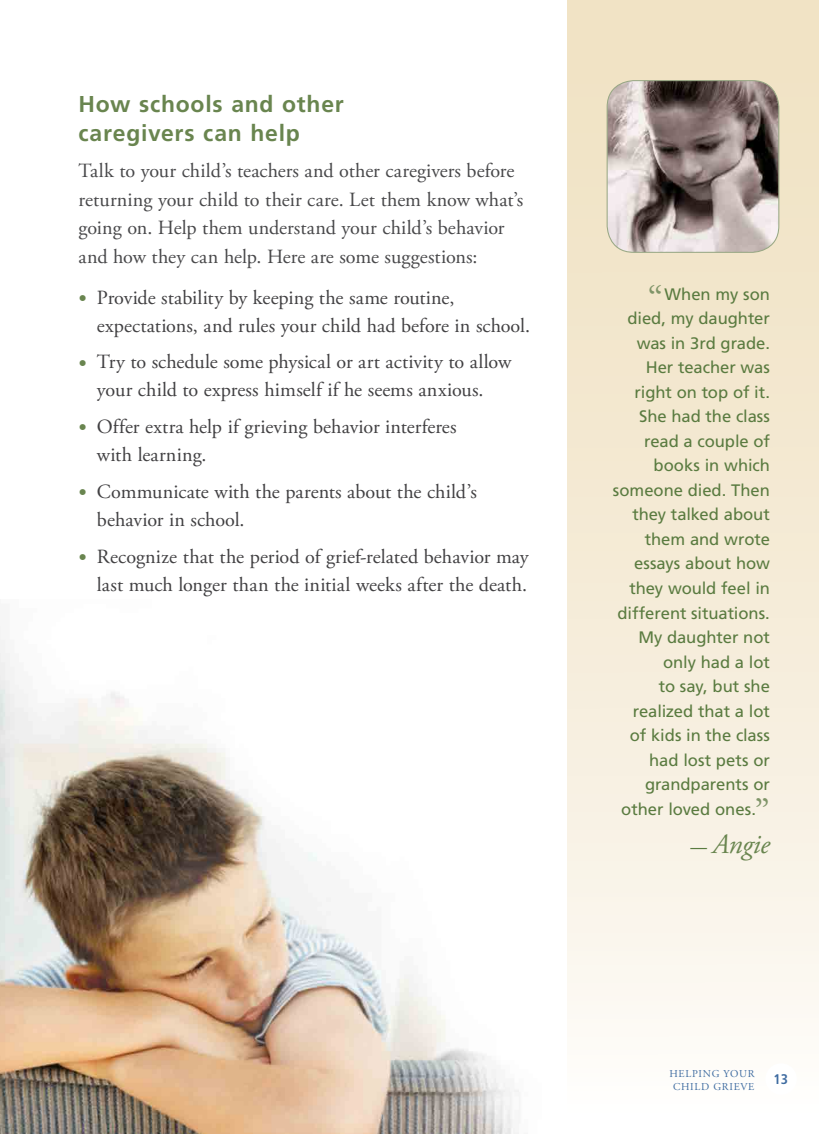
<style>
.page{position:relative;width:819px;height:1134px;background:#fff}
.page>*{position:absolute;margin:0;border:0;box-sizing:border-box;transform-origin:0 0}
.t1{font:38.5px "Adobe Garamond Pro";color:#809569}
.t2{font:italic 28px "Adobe Garamond Pro";letter-spacing:-.01em;color:#69854f}
.t3{font:700 22.93px/29.8px "Frutiger LT Std";letter-spacing:.03em;color:#69854f}
.t4{font:20.12px/28px "Adobe Garamond Pro";letter-spacing:.005em;color:#414042}
.t5{font:20.12px/28.5px "Adobe Garamond Pro";color:#48484a}
.t6{font:16.62px "Frutiger LT Std";letter-spacing:-.005em;color:#5a7b40}
.t7{font:700 condensed 14px "Frutiger LT Std";color:#3f6ca1}
.t8{font:10.5px/12.6px "Adobe Garamond Pro";letter-spacing:.07em;color:#3f6ca1;text-align:center}
.s1{font-family:"Frutiger LT Std";font-weight:700;font-stretch:condensed;font-size:17.15px;color:#69854f}
.s2{font-family:"Frutiger LT Std";font-style:normal;font-size:16.62px;color:#5a7b40}
</style>
<div class="page">
<img style="left:0;top:600px;width:568px;height:534px">
<div style="left:568px;top:0;width:251px;height:1134px;background:linear-gradient(to bottom,#eedfbd,#fdfbf7)"></div>
<div style="left:765px;top:1063px;width:32px;height:32px;background:#fff;border-radius:50%"></div>
<img style="left:607px;top:81px;width:172px;height:171px">
<div style="left:607px;top:80px;width:172px;height:173px;border:1px solid #98a783;border-radius:27px"></div>
<p class="t3" style="left:78px;top:89px;width:267px">How schools and other caregivers can help</p>
<p class="t5" style="left:78px;top:157px;width:446px">Talk to your child’s teachers and other caregivers before returning your child to their care. Let them know what’s going on. Help them understand your child’s behavior and how they can help. Here are some suggestions:</p>
<p class="t4" style="left:97px;top:284px;width:435px;text-indent:-18px"><span class="s1">•</span> Provide stability by keeping the same routine, expectations, and rules your child had before in school.</p>
<p class="t4" style="left:78px;top:349px;width:434px;text-align:center"><span class="s1">•</span> Try to schedule some physical or art activity to allow your child to express himself if he seems anxious.</p>
<p class="t4" style="left:97px;top:413px;width:361px;text-indent:-18px"><span class="s1">•</span> Offer extra help if grieving behavior interferes with learning.</p>
<p class="t4" style="left:97px;top:478px;width:381px;text-indent:-18px"><span class="s1">•</span> Communicate with the parents about the child’s behavior in school.</p>
<p class="t4" style="left:78px;top:543px;width:452px;text-align:right"><span class="s1">•</span> Recognize that the period of grief-related behavior may last much longer than the initial weeks after the death.</p>
<h1 class="t1" style="left:648px;top:277px;width:17px">“</h1>
<p class="t6" style="left:664px;top:284px;width:107px">When my son</p>
<p class="t6" style="left:628px;top:309px;width:144px">died, my daughter</p>
<p class="t6" style="left:637px;top:333px;width:135px">was in 3rd grade.</p>
<p class="t6" style="left:646px;top:358px;width:126px">Her teacher was</p>
<p class="t6" style="left:635px;top:382px;width:137px">right on top of it.</p>
<p class="t6" style="left:639px;top:407px;width:132px">She had the class</p>
<p class="t6" style="left:644px;top:431px;width:127px">read a couple of</p>
<p class="t6" style="left:654px;top:456px;width:118px">books in which</p>
<p class="t6" style="left:613px;top:480px;width:159px">someone died. Then</p>
<p class="t6" style="left:632px;top:505px;width:139px">they talked about</p>
<p class="t6" style="left:645px;top:529px;width:127px">them and wrote</p>
<p class="t6" style="left:634px;top:554px;width:137px">essays about how</p>
<p class="t6" style="left:629px;top:578px;width:142px">they would feel in</p>
<p class="t6" style="left:618px;top:603px;width:154px">different situations.</p>
<p class="t6" style="left:638px;top:627px;width:133px">My daughter not</p>
<p class="t6" style="left:663px;top:652px;width:108px">only had a lot</p>
<p class="t6" style="left:659px;top:676px;width:113px">to say, but she</p>
<p class="t6" style="left:633px;top:701px;width:139px">realized that a lot</p>
<p class="t6" style="left:630px;top:725px;width:142px">of kids in the class</p>
<p class="t6" style="left:649px;top:750px;width:122px">had lost pets or</p>
<p class="t6" style="left:645px;top:774px;width:126px">grandparents or</p>
<p class="t6" style="left:621px;top:799px;width:136px">other loved ones.</p>
<h1 class="t1" style="left:754px;top:790px;width:17px">”</h1>
<h2 class="t2" style="left:690px;top:827px;width:81px"><span class="s2">—</span> Angie</h2>
<p class="t8" style="left:669px;top:1068px;width:86px">HELPING YOUR<br>CHILD GRIEVE</p>
<p class="t7" style="left:774px;top:1071px;width:16px">13</p>
</div>
